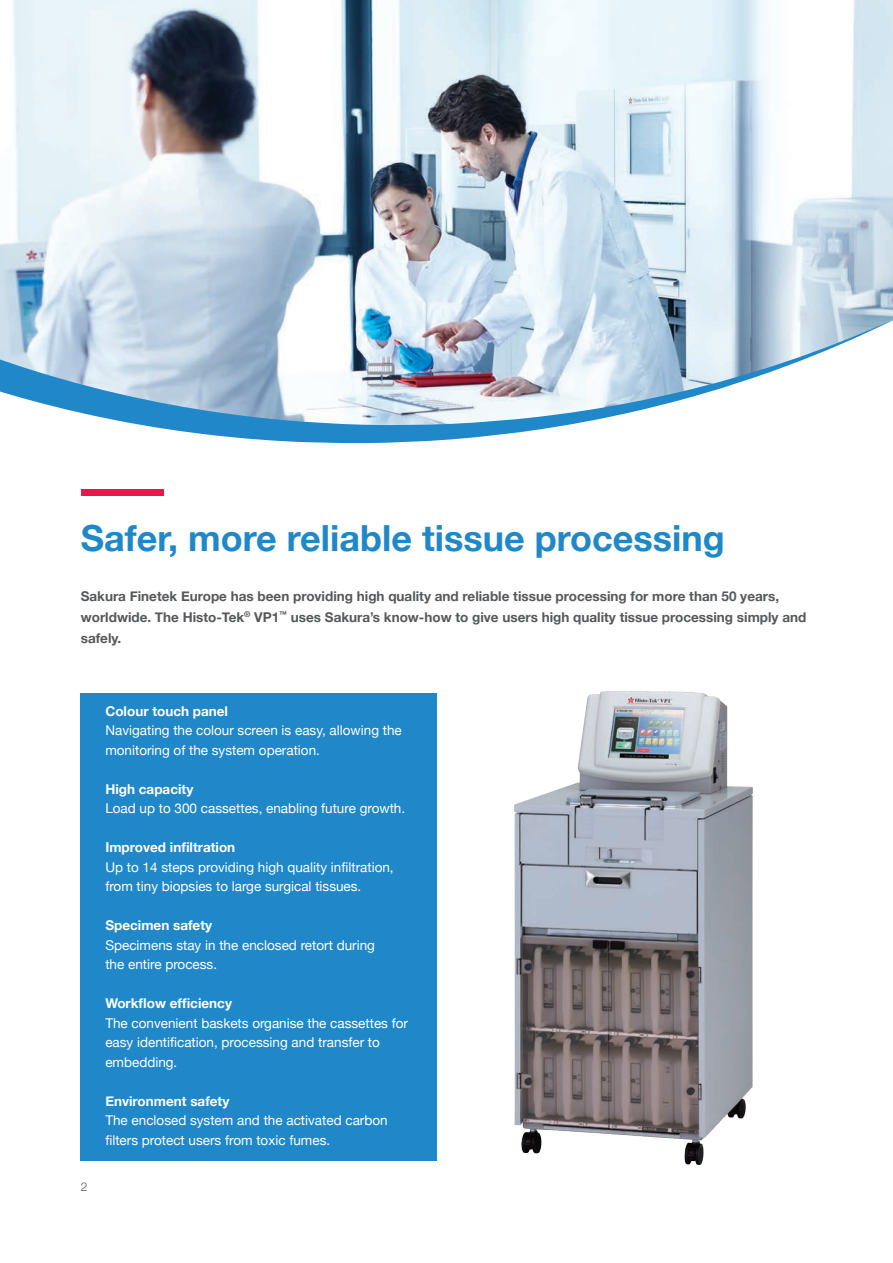
<style>
.page{position:relative;width:893px;height:1263px;background:#fff}
.page>*{position:absolute;margin:0;border:0;box-sizing:border-box;transform-origin:0 0}
.t1{font:700 36px "Helvetica Neue";color:#2088c9}
.t2{font:13.5px/19.5px "Helvetica Neue";color:#fff}
.t3{font:700 13.5px/21px "Helvetica Neue";color:#57585a}
.t4{font:700 13.5px "Helvetica Neue";color:#fff}
.t5{font:300 12px "Helvetica Neue";color:#57585a}
</style>
<div class="page">
<div style="left:81px;top:489px;width:82px;height:7px;background:#ed164b"></div>
<img style="left:514px;top:691px;width:239px;height:474px">
<div style="left:81px;top:693px;width:356px;height:468px;background:#2088c9"></div>
<img style="left:0;top:0;width:893px;height:314px">
<svg style="left:0;top:314px;width:893px;height:129px"></svg>
<h1 class="t1" style="left:81px;top:516px;width:645px">Safer, more reliable tissue processing</h1>
<p class="t3" style="left:81px;top:585px;width:727px">Sakura Finetek Europe has been providing high quality and reliable tissue processing for more than 50 years, worldwide. The Histo-Tek<sup>®</sup> VP1<sup>™</sup> uses Sakura’s know-how to give users high quality tissue processing simply and safely.</p>
<p class="t5" style="left:81px;top:1179px;width:8px">2</p>
<p class="t4" style="left:105px;top:703px;width:124px">Colour touch panel</p>
<p class="t2" style="left:105px;top:721px;width:298px">Navigating the colour screen is easy, allowing the monitoring of the system operation.</p>
<p class="t4" style="left:105px;top:781px;width:89px">High capacity</p>
<p class="t2" style="left:105px;top:799px;width:301px">Load up to 300 cassettes, enabling future growth.</p>
<p class="t4" style="left:105px;top:839px;width:131px">Improved infiltration</p>
<p class="t2" style="left:105px;top:857px;width:290px">Up to 14 steps providing high quality infiltration, from tiny biopsies to large surgical tissues.</p>
<p class="t4" style="left:105px;top:917px;width:108px">Specimen safety</p>
<p class="t2" style="left:105px;top:935px;width:271px">Specimens stay in the enclosed retort during the entire process.</p>
<p class="t4" style="left:105px;top:995px;width:128px">Workflow efficiency</p>
<p class="t2" style="left:105px;top:1013px;width:304px">The convenient baskets organise the cassettes for easy identification, processing and transfer to embedding.</p>
<p class="t4" style="left:105px;top:1093px;width:126px">Environment safety</p>
<p class="t2" style="left:105px;top:1111px;width:284px">The enclosed system and the activated carbon filters protect users from toxic fumes.</p>
</div>
